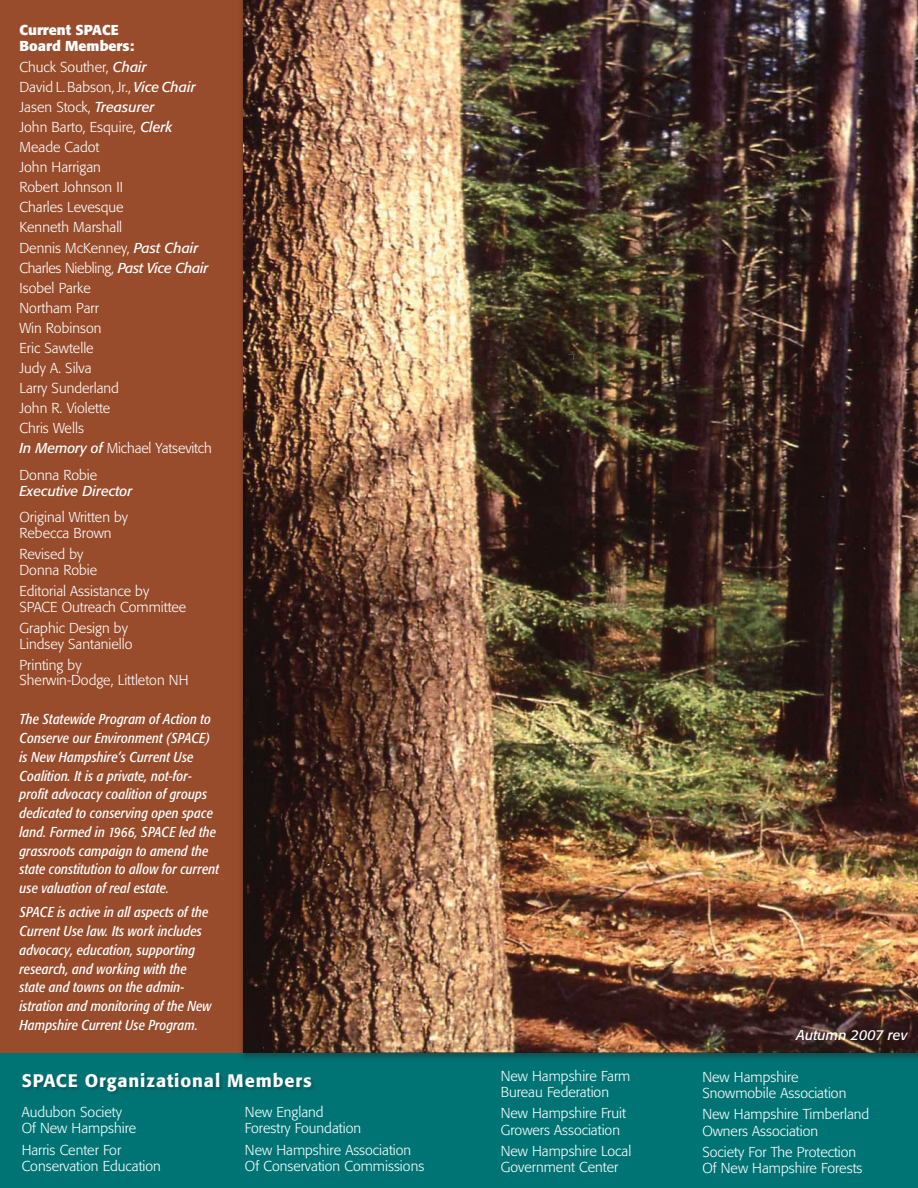
<style>
.page{position:relative;width:918px;height:1188px;background:#fff}
.page>*{position:absolute;margin:0;border:0;box-sizing:border-box;transform-origin:0 0}
.t1{font:500 18px "Formata";letter-spacing:.05em;color:#fff}
.t2{font:300 14.25px/20.1px "Formata";color:#fff}
.t3{font:italic condensed 14.25px/18.8px "Formata";letter-spacing:.01em;color:#fff}
.t4{font:italic 14.25px "Formata";color:#fff}
.t5{font:700 14.25px/15.8px "Formata";color:#fff}
.s1{font-weight:400;font-style:italic}
</style>
<div class="page">
<div style="left:0;top:1034px;width:918px;height:154px;background:#007475"></div>
<div style="left:0;top:0;width:247px;height:1053px;background:#984c2c"></div>
<div style="left:21px;top:1072px;width:296px;height:25px;background:#231f20;opacity:.32"></div>
<img style="left:243px;top:0;width:675px;height:1053px">
<p class="t5" style="left:20px;top:22px;width:116px">Current SPACE<br>Board Members:</p>
<p class="t2" style="left:20px;top:57px;width:194px">Chuck Souther, <span class="s1">Chair<br></span>David L. Babson, Jr., <span class="s1">Vice Chair<br></span>Jasen Stock, <span class="s1">Treasurer<br></span>John Barto, Esquire, <span class="s1">Clerk<br></span>Meade Cadot<br>John Harrigan<br>Robert Johnson II<br>Charles Levesque<br>Kenneth Marshall<br>Dennis McKenney, <span class="s1">Past Chair<br></span>Charles Niebling, <span class="s1">Past Vice Chair<br></span>Isobel Parke<br>Northam Parr<br>Win Robinson<br>Eric Sawtelle<br>Judy A. Silva<br>Larry Sunderland<br>John R. Violette<br>Chris Wells<br><span class="s1">In Memory of</span> Michael Yatsevitch</p>
<p class="t2" style="left:20px;top:465px;width:79px">Donna Robie</p>
<p class="t4" style="left:20px;top:482px;width:115px">Executive Director</p>
<p class="t2" style="left:20px;top:509px;width:110px;line-height:15.8px">Original Written by<br>Rebecca Brown</p>
<p class="t2" style="left:20px;top:546px;width:79px;line-height:15.8px">Revised by<br>Donna Robie</p>
<p class="t2" style="left:20px;top:583px;width:168px;line-height:15.8px">Editorial Assistance by<br>SPACE Outreach Committee</p>
<p class="t2" style="left:20px;top:620px;width:115px;line-height:15.8px">Graphic Design by<br>Lindsey Santaniello</p>
<p class="t2" style="left:20px;top:657px;width:171px;line-height:15.8px">Printing by<br>Sherwin-Dodge, Littleton NH</p>
<p class="t3" style="left:20px;top:710px;width:201px">The Statewide Program of Action to Conserve our Environment (SPACE) is New Hampshire’s Current Use Coalition. It is a private, not-for&shy;profit advocacy coalition of groups dedicated to conserving open space land. Formed in 1966, SPACE led the grassroots campaign to amend the state constitution to allow for current use valuation of real estate.</p>
<p class="t3" style="left:20px;top:903px;width:194px">SPACE is active in all aspects of the<br>Current Use law. Its work includes advocacy, education, supporting research, and working with the state and towns on the admin&shy;istration and monitoring of the New<br>Hampshire Current Use Program.</p>
<p class="t1" style="left:22px;top:1070px;width:292px">SPACE Organizational Members</p>
<p class="t2" style="left:245px;top:1104px;width:118px;line-height:16.2px">New England<br>Forestry Foundation</p>
<p class="t2" style="left:245px;top:1142px;width:181px;line-height:16.2px">New Hampshire Association<br>Of Conservation Commissions</p>
<p class="t2" style="left:22px;top:1104px;width:116px;line-height:16.2px">Audubon Society<br>Of New Hampshire</p>
<p class="t2" style="left:22px;top:1142px;width:141px;line-height:16.2px">Harris Center For<br>Conservation Education</p>
<p class="t2" style="left:501px;top:1068px;width:131px;line-height:16.2px">New Hampshire Farm<br>Bureau Federation</p>
<p class="t2" style="left:501px;top:1105px;width:127px;line-height:16.2px">New Hampshire Fruit<br>Growers Association</p>
<p class="t2" style="left:501px;top:1143px;width:132px;line-height:16.2px">New Hampshire Local<br>Government Center</p>
<p class="t4" style="left:796px;top:1026px;width:113px">Autumn 2007 rev</p>
<p class="t2" style="left:702px;top:1069px;width:146px;line-height:16.2px">New Hampshire<br>Snowmobile Association</p>
<p class="t2" style="left:702px;top:1106px;width:168px;line-height:16.2px">New Hampshire Timberland<br>Owners Association</p>
<p class="t2" style="left:702px;top:1144px;width:162px;line-height:16.2px">Society For The Protection<br>Of New Hampshire Forests</p>
</div>
